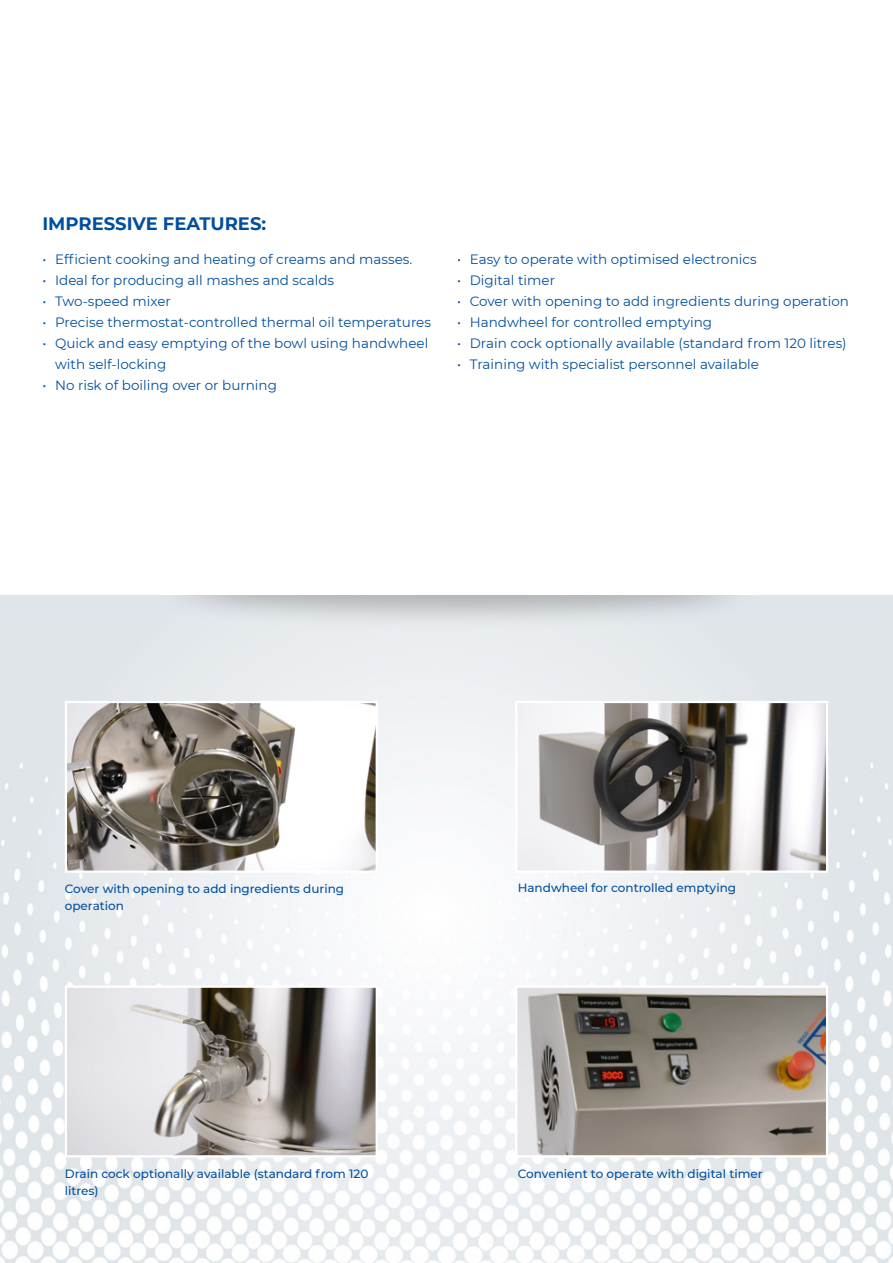
<style>
.page{position:relative;width:893px;height:1263px;background:#fff}
.page>*{position:absolute;margin:0;border:0;box-sizing:border-box;transform-origin:0 0}
.Überschrift_Rückseit{font:700 18px "Montserrat";color:#004f9f}
.t1{font:13.5px/21px "Montserrat";color:#004f9f}
.Aufzählung{font:500 12px/16.5px "Montserrat";color:#004f9f}
</style>
<div class="page">
<img style="left:0;top:595px;width:893px;height:668px">
<img style="left:154px;top:595px;width:610px;height:148px">
<img style="left:68px;top:704px;width:307px;height:166px">
<div style="left:65px;top:701px;width:313px;height:172px;border:2px solid #fff"></div>
<img style="left:68px;top:988px;width:307px;height:166px">
<div style="left:65px;top:985px;width:313px;height:172px;border:2px solid #fff"></div>
<img style="left:518px;top:704px;width:307px;height:166px">
<div style="left:515px;top:701px;width:313px;height:172px;border:2px solid #fff"></div>
<img style="left:518px;top:988px;width:307px;height:166px">
<div style="left:515px;top:985px;width:313px;height:172px;border:2px solid #fff"></div>
<p class="Überschrift_Rückseit" style="left:42px;top:211px;width:225px">IMPRESSIVE FEATURES:</p>
<p class="t1" style="left:42px;top:248px;width:371px">• Efficient cooking and heating of creams and masses.</p>
<p class="t1" style="left:42px;top:269px;width:293px">• Ideal for producing all mashes and scalds</p>
<p class="t1" style="left:42px;top:290px;width:130px">• Two-speed mixer</p>
<p class="t1" style="left:42px;top:311px;width:390px">• Precise thermostat-controlled thermal oil temperatures</p>
<p class="t1" style="left:55px;top:332px;width:375px;text-indent:-13px">• Quick and easy emptying of the bowl using handwheel with self-locking</p>
<p class="t1" style="left:42px;top:374px;width:236px">• No risk of boiling over or burning</p>
<p class="t1" style="left:457px;top:248px;width:301px">• Easy to operate with optimised electronics</p>
<p class="t1" style="left:457px;top:269px;width:100px">• Digital timer</p>
<p class="t1" style="left:457px;top:290px;width:393px">• Cover with opening to add ingredients during operation</p>
<p class="t1" style="left:457px;top:311px;width:257px">• Handwheel for controlled emptying</p>
<p class="t1" style="left:457px;top:332px;width:391px">• Drain cock optionally available (standard from 120 litres)</p>
<p class="t1" style="left:457px;top:353px;width:304px">• Training with specialist personnel available</p>
<p class="Aufzählung" style="left:65px;top:880px;width:281px">Cover with opening to add ingredients during operation</p>
<p class="Aufzählung" style="left:518px;top:879px;width:220px">Handwheel for controlled emptying</p>
<p class="Aufzählung" style="left:65px;top:1165px;width:305px">Drain cock optionally available (standard from 120 litres)</p>
<p class="Aufzählung" style="left:518px;top:1165px;width:246px">Convenient to operate with digital timer</p>
</div>
